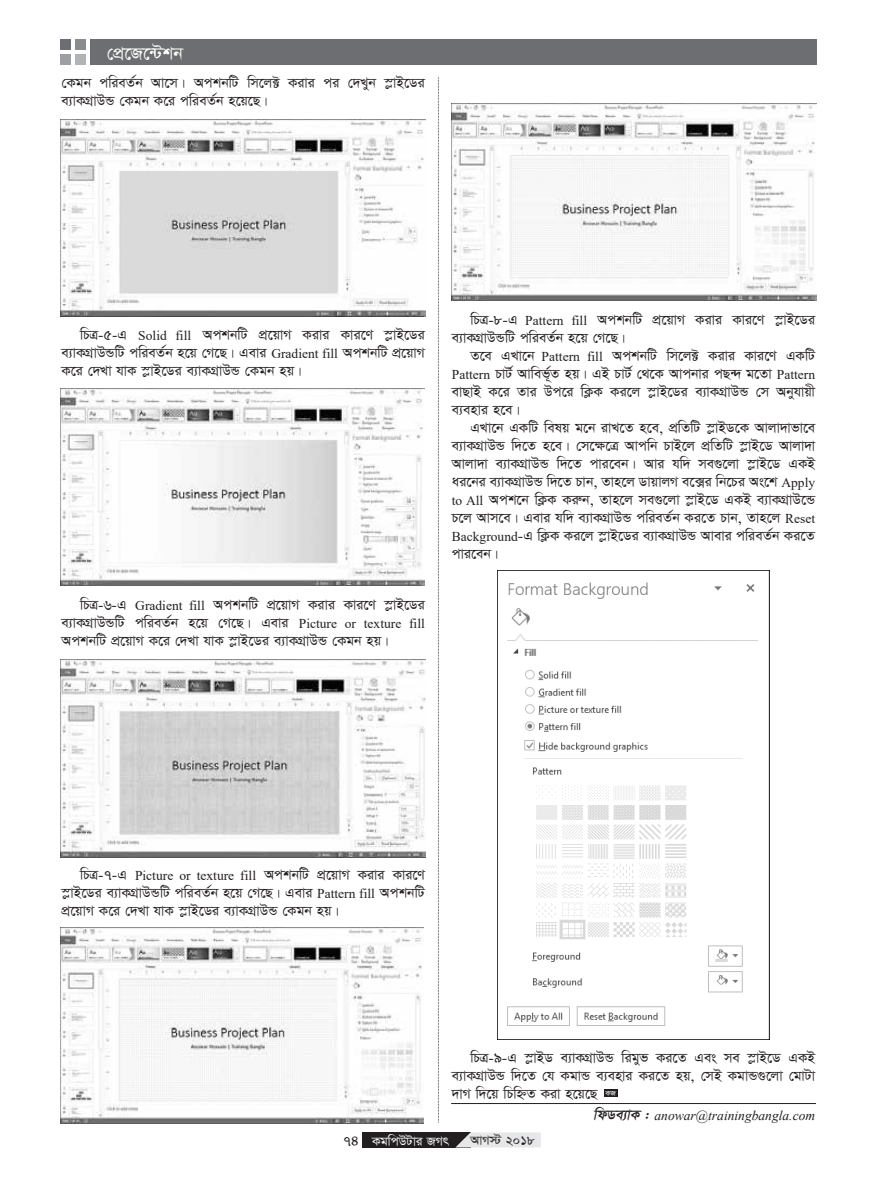
<style>
.page{position:relative;width:881px;height:1188px;background:#fff}
.page>*{position:absolute;margin:0;border:0;box-sizing:border-box;transform-origin:0 0}
.t1{font:21px "Sutonny MJ";color:#fff}
.t2{font:16.5px/18px "Sutonny MJ";color:#231f20;text-align:justify}
.t3{font:15px "Sutonny MJ";color:#fff}
.t4{font:15px "Sutonny MJ";color:#231f20}
.t5{font:italic 13.5px "Times New Roman";color:#231f20}
.t6{font:9px "Sutonny MJ";color:#fff}
.s1{font-family:"Times New Roman";font-size:13.5px}
.s2{font-family:"Sutonny MJ";font-weight:700;font-size:16.5px}
.s3{font-size:16.5px;color:#231f20}
</style>
<div class="page">
<div style="left:60px;top:39px;width:756px;height:29px;background:linear-gradient(to right,#fcfcfc,#fff)"></div>
<div style="left:90px;top:39px;width:726px;height:25px;background:#6d6e71"></div>
<div style="left:60px;top:39px;width:11px;height:10px;background:#6d6e71"></div>
<div style="left:75px;top:39px;width:11px;height:10px;background:#8a8c8e"></div>
<div style="left:60px;top:54px;width:11px;height:10px;background:#9d9fa2"></div>
<div style="left:75px;top:54px;width:11px;height:10px;background:#b1b4b6"></div>
<div style="left:603px;top:1089px;width:14px;height:7px;background:#231f20"></div>
<svg style="left:438px;top:77px;width:1px;height:1046px"></svg>
<img style="left:61px;top:119px;width:364px;height:198px">
<img style="left:60px;top:388px;width:364px;height:197px">
<img style="left:452px;top:103px;width:364px;height:198px">
<img style="left:61px;top:659px;width:364px;height:198px">
<img style="left:60px;top:927px;width:363px;height:197px">
<img style="left:497px;top:570px;width:272px;height:469px">
<div style="left:362px;top:1132px;width:108px;height:15px;background:#231f20"></div>
<svg style="left:456px;top:1132px;width:84px;height:15px"></svg>
<hr style="left:451px;top:1103px;width:364px;height:1px;background:#231f20">
<p class="t1" style="left:107px;top:42px;width:77px">†CÖ‡R‡›UKB</p>
<p class="t2" style="left:61px;top:75px;width:365px">†KGB CWIEZ©B AV‡M| ACKBWU WM‡J± KIVI CI †`LYB ¯ØVB‡WI<br>E¨VKMÖVDÛ †KGB K‡I CWIEZ©B N‡Q‡Q|</p>
<p class="t2" style="left:62px;top:327px;width:365px;text-indent:18px">WPÎ-5-G <span class="s1">Solid fill</span> ACKBWU CÖ‡QVM KIVI KVI‡Y ¯ØVB‡WI E¨VKMÖVDÛWU CWIEZ©B N‡Q †M‡Q| GEVI <span class="s1">Gradient fill</span> ACKBWU CÖ‡QVM K‡I †`LV HVK ¯ØVB‡WI E¨VKMÖVDÛ †KGB NQ|</p>
<p class="t2" style="left:62px;top:597px;width:365px;text-indent:18px">WPÎ-6-G <span class="s1">Gradient fill</span> ACKBWU CÖ‡QVM KIVI KVI‡Y ¯ØVB‡WI E¨VKMÖVDÛWU CWIEZ©B N‡Q †M‡Q| GEVI <span class="s1">Picture or texture fill </span>ACKBWU CÖ‡QVM K‡I †`LV HVK ¯ØVB‡WI E¨VKMÖVDÛ †KGB NQ|</p>
<p class="t2" style="left:451px;top:312px;width:364px;text-indent:18px">WPÎ-8-G <span class="s1">Pattern fill</span> ACKBWU CÖ‡QVM KIVI KVI‡Y ¯ØVB‡WI<br>E¨VKMÖVDÛWU CWIEZ©B N‡Q †M‡Q|</p>
<p class="t2" style="left:451px;top:348px;width:364px;text-indent:18px">Z‡E GLV‡B <span class="s1">Pattern fill</span> ACKBWU WM‡J± KIVI KVI‡Y GKWU <span class="s1">Pattern</span> PVU© AVWEF©~Z NQ| GB PVU© †_‡K AVCBVI CQ›` G‡ZV <span class="s1">Pattern </span>EVQVB K‡I ZVI DC‡I WK¬K KI‡J ¯ØVB‡WI E¨VKMÖVDÛ †M ABYHVQX E¨ENVI N‡E|</p>
<p class="t2" style="left:451px;top:420px;width:365px;text-indent:18px">GLV‡B GKWU WELQ G‡B IVL‡Z N‡E, CÖWZWU ¯ØVBW‡K AVJV`VFV‡E E¨VKMÖVDÛ W`‡Z N‡E| †M‡¶‡Î AVCWB PVB‡J CÖWZWU ¯ØVB‡W AVJV`V AVJV`V E¨VKMÖVDÛ W`‡Z CVI‡EB| AVI HW` ME¸‡JV ¯ØVB‡W GKB AI‡BI E¨VKMÖVDÛ W`‡Z PVB, ZVN‡J WVQVJM E‡·I WB‡PI AS‡K <span class="s1">Apply to All</span> ACK‡B WK¬K KIÆB, ZVN‡J ME¸‡JV ¯ØVB‡W GKB E¨VKMÖVD‡Û P‡J AVM‡E| GEVI HW` E¨VKMÖVDÛ CWIEZ©B KI‡Z PVB, ZVN‡J <span class="s1">Reset Background</span>-G WK¬K KI‡J ¯ØVB‡WI E¨VKMÖVDÛ AVEVI CWIEZ©B KI‡Z CVI‡EB|</p>
<p class="t2" style="left:61px;top:867px;width:364px;text-indent:18px">WPÎ-7-G <span class="s1">Picture or texture fill</span> ACKBWU CÖ‡QVM KIVI KVI‡Y ¯ØVB‡WI E¨VKMÖVDÛWU CWIEZ©B N‡Q †M‡Q| GEVI <span class="s1">Pattern fill</span> ACKBWU CÖ‡QVM K‡I †`LV HVK ¯ØVB‡WI E¨VKMÖVDÛ †KGB NQ|</p>
<p class="t2" style="left:452px;top:1050px;width:364px;text-indent:18px">WPÎ-9-G ¯ØVBW E¨VKMÖVDÛ WIGYF KI‡Z GES ME ¯ØVB‡W GKB E¨VKMÖVDÛ W`‡Z †H KGVÛ E¨ENVI KI‡Z NQ, †MB KGVÛ¸‡JV †GVUV `VM W`‡Q WPWÝZ KIV N‡Q‡Q</p>
<p class="t5" style="left:594px;top:1106px;width:222px"><span class="s2">WDWE¨VK :</span> anowar@trainingbangla.com</p>
<p class="t6" style="left:605px;top:1088px;width:12px">KR</p>
<p class="t3" style="left:343px;top:1133px;width:107px"><span class="s3">74</span> KGWCDUVI RMR</p>
<p class="t4" style="left:470px;top:1132px;width:66px">AVM÷ 2018</p>
</div>
